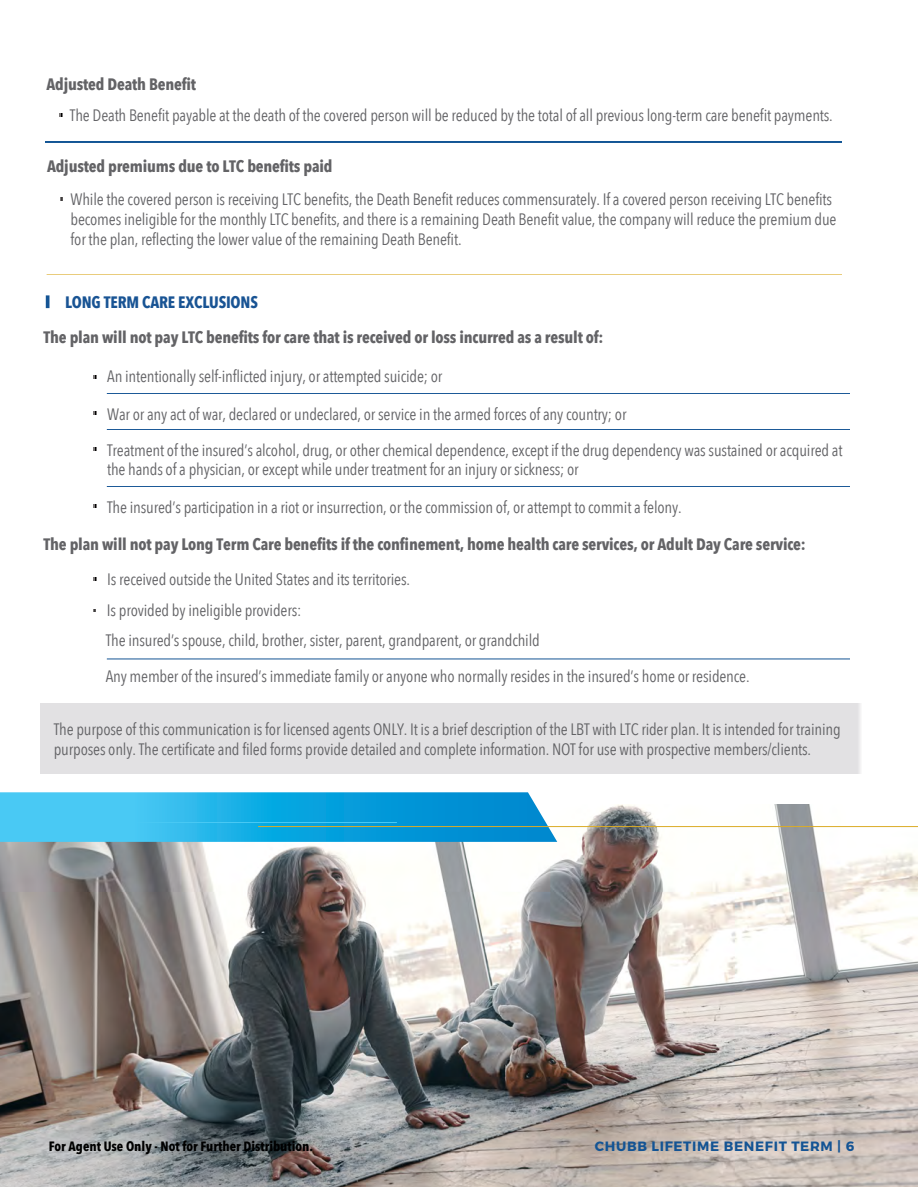
<style>
.page{position:relative;width:918px;height:1188px;background:#fff}
.page>*{position:absolute;margin:0;border:0;box-sizing:border-box;transform-origin:0 0}
.t1{font:16.5px/19.8px "Avenir Next Condensed";letter-spacing:-.01em;color:#636366}
.t2{font:700 16.5px "Avenir Next Condensed";letter-spacing:-.01em;color:#636366}
.t3{font:700 16.5px "Avenir Next Condensed";letter-spacing:-.01em;color:#195494}
.t4{font:700 13.5px "Avenir Next Condensed";color:#000}
.t5{font:13.5px "Trueno Bd";letter-spacing:.05em;color:#145494}
</style>
<div class="page">
<img style="left:0;top:804px;width:918px;height:383px">
<svg style="left:47px;top:295px;width:2px;height:13px"></svg>
<hr style="left:107px;top:393px;width:742px;height:1px;background:#145494">
<hr style="left:107px;top:429px;width:742px;height:1px;background:#145494">
<hr style="left:107px;top:486px;width:742px;height:1px;background:#145494">
<hr style="left:107px;top:659px;width:742px;height:1px;background:#145494">
<svg style="left:0;top:792px;width:557px;height:50px;background:#25aee4"></svg>
<hr style="left:0;top:822px;width:397px;height:1px;background:#49c9f4">
<hr style="left:258px;top:826px;width:660px;height:1px;background:#dbac27">
<img style="left:46px;top:142px;width:795px;height:1px">
<hr style="left:47px;top:274px;width:795px;height:1px;background:#dbac27">
<p class="t2" style="left:46px;top:74px;width:151px">Adjusted Death Benefit</p>
<p class="t1" style="left:70px;top:105px;width:764px">The Death Benefit payable at the death of the covered person will be reduced by the total of all previous long-term care benefit payments.</p>
<p class="t2" style="left:47px;top:156px;width:287px">Adjusted premiums due to LTC benefits paid</p>
<p class="t1" style="left:71px;top:189px;width:768px">While the covered person is receiving LTC benefits, the Death Benefit reduces commensurately. If a covered person receiving LTC benefits becomes ineligible for the monthly LTC benefits, and there is a remaining Death Benefit value, the company will reduce the premium due for the plan, reflecting the lower value of the remaining Death Benefit.</p>
<p class="t3" style="left:65px;top:292px;width:194px">LONG TERM CARE EXCLUSIONS</p>
<p class="t2" style="left:44px;top:327px;width:562px">The plan will not pay LTC benefits for care that is received or loss incurred as a result of:</p>
<p class="t1" style="left:107px;top:366px;width:337px">An intentionally self-inflicted injury, or attempted suicide; or</p>
<p class="t1" style="left:107px;top:395px;width:737px;line-height:36px">War or any act of war, declared or undeclared, or service in the armed forces of any country; or<br>Treatment of the insured’s alcohol, drug, or other chemical dependence, except if the drug dependency was sustained or acquired at</p>
<p class="t1" style="left:107px;top:459px;width:473px">the hands of a physician, or except while under treatment for an injury or sickness; or</p>
<p class="t1" style="left:107px;top:496px;width:576px">The insured’s participation in a riot or insurrection, or the commission of, or attempt to commit a felony.</p>
<p class="t2" style="left:44px;top:534px;width:764px">The plan will not pay Long Term Care benefits if the confinement, home health care services, or Adult Day Care service:</p>
<p class="t1" style="left:107px;top:562px;width:305px;line-height:31.2px">Is received outside the United States and its territories.<br>Is provided by ineligible providers:</p>
<p class="t1" style="left:106px;top:621px;width:645px;line-height:36px">The insured’s spouse, child, brother, sister, parent, grandparent, or grandchild<br>Any member of the insured’s immediate family or anyone who normally resides in the insured’s home or residence.</p>
<p class="t1" style="left:54px;top:719px;width:788px">The purpose of this communication is for licensed agents ONLY. It is a brief description of the LBT with LTC rider plan. It is intended for training purposes only. The certificate and filed forms provide detailed and complete information. NOT for use with prospective members/clients.</p>
<p class="t4" style="left:49px;top:1138px;width:266px">For Agent Use Only - Not for Further Distribution.</p>
<p class="t5" style="left:595px;top:1138px;width:261px">CHUBB LIFETIME BENEFIT TERM | 6</p>
</div>
